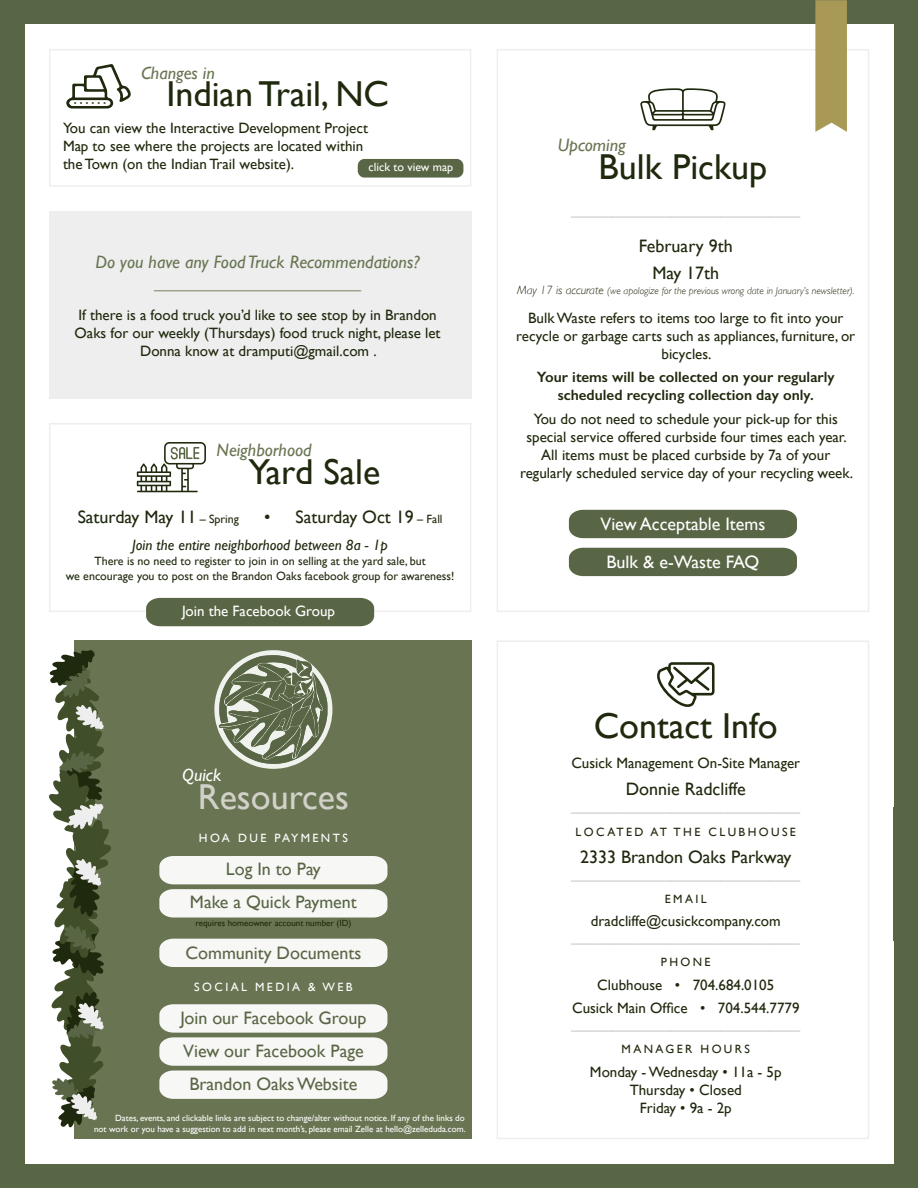
<style>
.page{position:relative;width:918px;height:1188px;background:#596645}
.page>*{position:absolute;margin:0;border:0;box-sizing:border-box;transform-origin:0 0}
.t1{font:36px "Gill Sans";color:#1f290d}
.t2{font:36px "Gill Sans";color:#d1d1c9}
.t3{font:18px "Gill Sans";color:#ccc}
.t4{font:18px/33px "Gill Sans";color:#596645;text-align:center}
.t5{font:18px/27px "Gill Sans";color:#1f290d;text-align:center}
.t6{font:italic 18px/21.6px "Gill Sans";color:#697552;text-align:center}
.t7{font:18px/38px "Gill Sans";color:#fff;text-align:center}
.t8{font:italic 18px "Gill Sans";color:#fff}
.t9{font:15px/18px "Gill Sans";color:#1f290d;text-align:center}
.t10{font:600 15px/18px "Gill Sans";color:#1f290d;text-align:center}
.t11{font:italic 15px "Gill Sans";color:#1f290d}
.t12{font:15px "Gill Sans";color:#fff}
.t13{font:12px/15px "Gill Sans";color:#1f290d;text-align:center}
.t14{font:12px "Gill Sans";letter-spacing:.2em;color:#1f290d}
.t15{font:12px "Gill Sans";letter-spacing:.2em;color:#fff}
.t16{font:12px "Gill Sans";color:#fff}
.t17{font:italic 300 10.05px "Gill Sans";color:#1f290d}
.t18{font:9px/10.5px "Gill Sans";color:#fff;text-align:right}
.t19{font:9px "Gill Sans";color:#1f290d}
.s1{font-size:12px}
</style>
<div class="page">
<div style="left:25px;top:25px;width:869px;height:1139px;background:#fff"></div>
<div style="left:49px;top:211px;width:422px;height:188px;background:#eee"></div>
<div style="left:497px;top:49px;width:372px;height:563px;border:2px solid #eee"></div>
<div style="left:893px;top:807px;width:25px;height:134px;background:#596645"></div>
<div style="left:49px;top:423px;width:422px;height:189px;border:2px solid #eee"></div>
<svg style="left:137px;top:442px;width:69px;height:50px"></svg>
<svg style="left:66px;top:64px;width:65px;height:45px"></svg>
<div style="left:49px;top:49px;width:422px;height:138px;border:2px solid #eee"></div>
<svg style="left:815px;top:0;width:32px;height:132px"></svg>
<div style="left:358px;top:159px;width:105px;height:19px;background:#596645;border-radius:7px"></div>
<svg style="left:640px;top:88px;width:86px;height:42px"></svg>
<div style="left:569px;top:510px;width:228px;height:28px;background:#596645"></div>
<div style="left:569px;top:548px;width:228px;height:28px;background:#596645"></div>
<div style="left:146px;top:598px;width:228px;height:28px;background:#596645"></div>
<div style="left:497px;top:640px;width:372px;height:499px;border:2px solid #eee"></div>
<svg style="left:657px;top:662px;width:58px;height:45px"></svg>
<div style="left:75px;top:640px;width:397px;height:499px;background:#697552"></div>
<div style="left:159px;top:939px;width:228px;height:28px;background:#f7f7f6"></div>
<svg style="left:159px;top:856px;width:228px;height:62px"></svg>
<svg style="left:159px;top:1004px;width:228px;height:95px"></svg>
<svg style="left:49px;top:650px;width:62px;height:478px"></svg>
<svg style="left:214px;top:650px;width:118px;height:119px"></svg>
<p class="t6" style="left:141px;top:62px;width:75px">Changes in</p>
<h1 class="t1" style="left:166px;top:73px;width:224px">Indian Trail, NC</h1>
<p class="t9" style="left:63px;top:119px;width:307px;text-align:left">You can view the Interactive Development Project<br>Map to see where the projects are located within the Town (on the Indian Trail website).</p>
<p class="t6" style="left:558px;top:134px;width:70px">Upcoming</p>
<p class="t16" style="left:369px;top:160px;width:86px">click to view map</p>
<h1 class="t1" style="left:599px;top:145px;width:170px">Bulk Pickup</h1>
<p class="t3" style="left:572px;top:198px;width:230px">_______________________</p>
<p class="t5" style="left:639px;top:232px;width:96px">February 9th<br>May 17th</p>
<p class="t17" style="left:517px;top:285px;width:339px"><span class="s1">May 17 is accurate</span> (we apologize for the previous wrong date in January’s newsletter).</p>
<p class="t9" style="left:516px;top:309px;width:340px">Bulk Waste refers to items too large to fit into your recycle or garbage carts such as appliances, furniture, or bicycles.</p>
<p class="t10" style="left:537px;top:368px;width:299px">Your items will be collected on your regularly scheduled recycling collection day only.</p>
<p class="t9" style="left:520px;top:409px;width:334px">You do not need to schedule your pick-up for this special service offered curbside four times each year.<br>All items must be placed curbside by 7a of your regularly scheduled service day of your recycling week.</p>
<p class="t6" style="left:95px;top:251px;width:326px">Do you have any Food Truck Recommendations? _______________________</p>
<p class="t9" style="left:75px;top:306px;width:368px">If there is a food truck you’d like to see stop by in Brandon<br>Oaks for our weekly (Thursdays) food truck night, please let<br>Donna know at dramputi@gmail.com .</p>
<p class="t6" style="left:217px;top:440px;width:96px">Neighborhood</p>
<h1 class="t1" style="left:249px;top:450px;width:133px">Yard Sale</h1>
<p class="t5" style="left:78px;top:503px;width:163px">Saturday May 11 <span class="s1">– Spring</span></p>
<p class="t5" style="left:264px;top:503px;width:180px">• Saturday Oct 19 <span class="s1">– Fall</span></p>
<p class="t11" style="left:132px;top:536px;width:257px">Join the entire neighborhood between 8a - 1p</p>
<p class="t13" style="left:66px;top:553px;width:390px">There is no need to register to join in on selling at the yard sale, but<br>we encourage you to post on the Brandon Oaks facebook group for awareness!</p>
<p class="t12" style="left:182px;top:602px;width:155px">Join the Facebook Group</p>
<p class="t8" style="left:182px;top:765px;width:41px">Quick</p>
<h1 class="t2" style="left:198px;top:775px;width:152px">Resources</h1>
<p class="t15" style="left:199px;top:831px;width:150px">HOA DUE PAYMENTS</p>
<p class="t4" style="left:190px;top:852px;width:168px">Log In to Pay<br>Make a Quick Payment</p>
<p class="t19" style="left:195px;top:918px;width:157px">requires homeowner account number (ID)</p>
<p class="t4" style="left:186px;top:936px;width:177px">Community Documents</p>
<p class="t15" style="left:194px;top:980px;width:160px">SOCIAL MEDIA &amp; WEB</p>
<p class="t4" style="left:180px;top:1002px;width:188px">Join our Facebook Group<br>View our Facebook Page<br>Brandon Oaks Website</p>
<p class="t18" style="left:94px;top:1113px;width:373px">Dates, events, and clickable links are subject to change/alter without notice. If any of the links do<br>not work or you have a suggestion to add in next month’s, please email Zelle at hello@zelleduda.com.</p>
<p class="t7" style="left:601px;top:505px;width:166px">View Acceptable Items<br>Bulk &amp; e-Waste FAQ</p>
<h1 class="t1" style="left:594px;top:705px;width:185px">Contact Info</h1>
<p class="t9" style="left:571px;top:754px;width:230px">Cusick Management On-Site Manager</p>
<p class="t5" style="left:626px;top:776px;width:121px">Donnie Radcliffe</p>
<p class="t3" style="left:572px;top:794px;width:230px">_______________________</p>
<p class="t14" style="left:576px;top:824px;width:222px">LOCATED AT THE CLUBHOUSE</p>
<p class="t5" style="left:580px;top:843px;width:213px">2333 Brandon Oaks Parkway</p>
<p class="t3" style="left:572px;top:861px;width:230px">_______________________</p>
<p class="t13" style="left:665px;top:891px;width:43px">EMAIL</p>
<p class="t9" style="left:591px;top:912px;width:192px">dradcliffe@cusickcompany.com</p>
<p class="t3" style="left:572px;top:925px;width:230px">_______________________</p>
<p class="t13" style="left:661px;top:955px;width:51px">PHONE</p>
<p class="t9" style="left:572px;top:973px;width:229px;line-height:23.4px">Clubhouse • 704.684.0105<br>Cusick Main Office • 704.544.7779</p>
<p class="t3" style="left:572px;top:1012px;width:230px">_______________________</p>
<p class="t14" style="left:622px;top:1042px;width:130px">MANAGER HOURS</p>
<p class="t9" style="left:590px;top:1063px;width:193px">Monday - Wednesday • 11a - 5p<br>Thursday • Closed<br>Friday • 9a - 2p</p>
</div>
